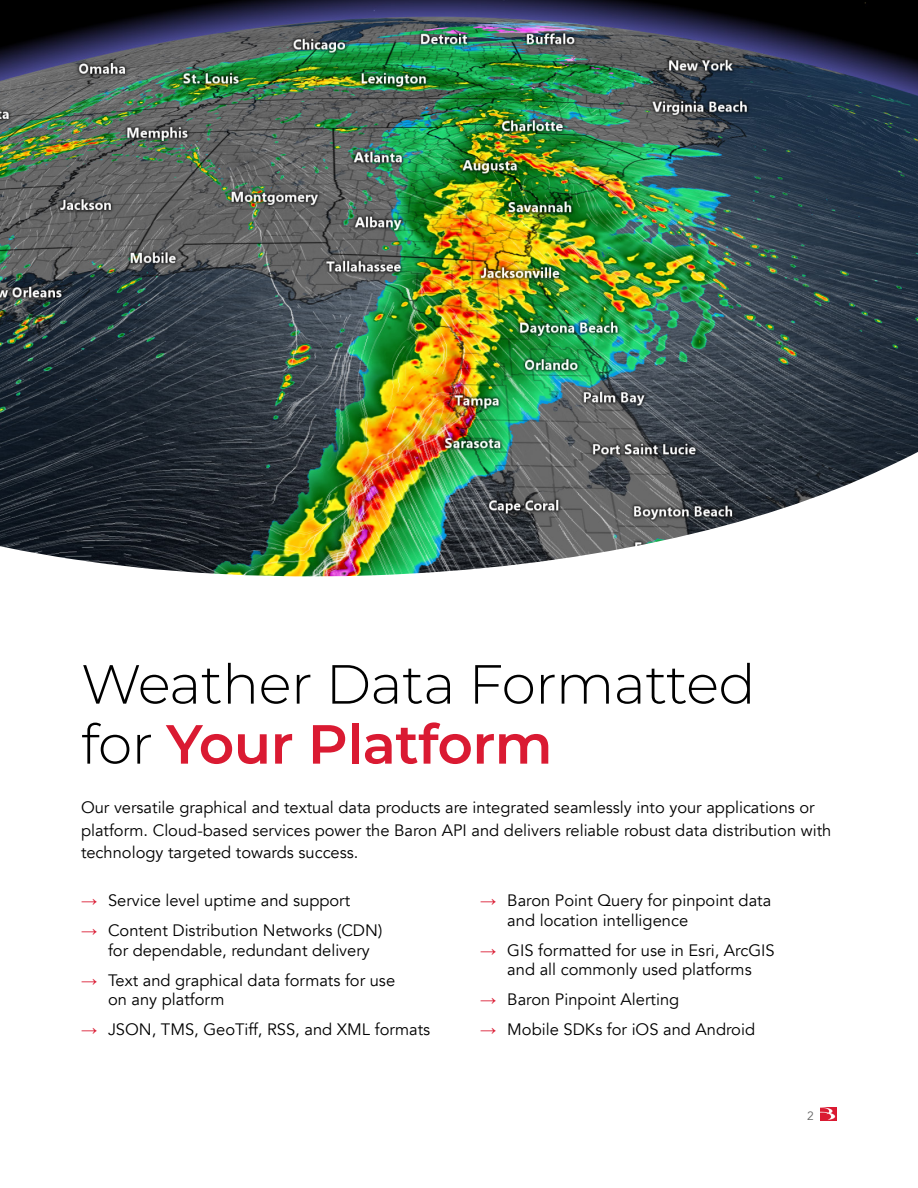
<style>
.page{position:relative;width:918px;height:1188px;background:#fff}
.page>*{position:absolute;margin:0;border:0;box-sizing:border-box;transform-origin:0 0}
.t1{font:300 55.05px/60px "Montserrat";letter-spacing:-.01em;color:#000}
.t2{font:16.5px/19.5px "Avenir";color:#000}
.t3{font:12px "Avenir";color:#636363}
.s1{font-weight:600;color:#da1a32}
.s2{font-family:"Arial";color:#da1a32}
</style>
<div class="page">
<img style="left:821px;top:1107px;width:16px;height:14px">
<img style="left:0;top:0;width:918px;height:577px">
<h1 class="t1" style="left:81px;top:652px;width:676px">Weather Data Formatted for <span class="s1">Your Platform</span></h1>
<p class="t2" style="left:81px;top:797px;width:752px;line-height:22.5px">Our versatile graphical and textual data products are integrated seamlessly into your applications or platform. Cloud-based services power the Baron API and delivers reliable robust data distribution with technology targeted towards success.</p>
<p class="t2" style="left:81px;top:891px;width:271px"><span class="s2">→</span> Service level uptime and support</p>
<p class="t2" style="left:108px;top:921px;width:276px;text-indent:-27px"><span class="s2">→</span> Content Distribution Networks (CDN) for dependable, redundant delivery</p>
<p class="t2" style="left:108px;top:971px;width:289px;text-indent:-27px"><span class="s2">→</span> Text and graphical data formats for use on any platform</p>
<p class="t2" style="left:81px;top:1020px;width:351px"><span class="s2">→</span> JSON, TMS, GeoTiff, RSS, and XML formats</p>
<p class="t2" style="left:507px;top:891px;width:265px;text-indent:-27px"><span class="s2">→</span> Baron Point Query for pinpoint data and location intelligence</p>
<p class="t2" style="left:480px;top:941px;width:296px;text-align:center"><span class="s2">→</span> GIS formatted for use in Esri, ArcGIS and all commonly used platforms</p>
<p class="t2" style="left:480px;top:990px;width:200px"><span class="s2">→</span> Baron Pinpoint Alerting</p>
<p class="t2" style="left:480px;top:1020px;width:276px"><span class="s2">→</span> Mobile SDKs for iOS and Android</p>
<p class="t3" style="left:807px;top:1108px;width:8px">2</p>
</div>
